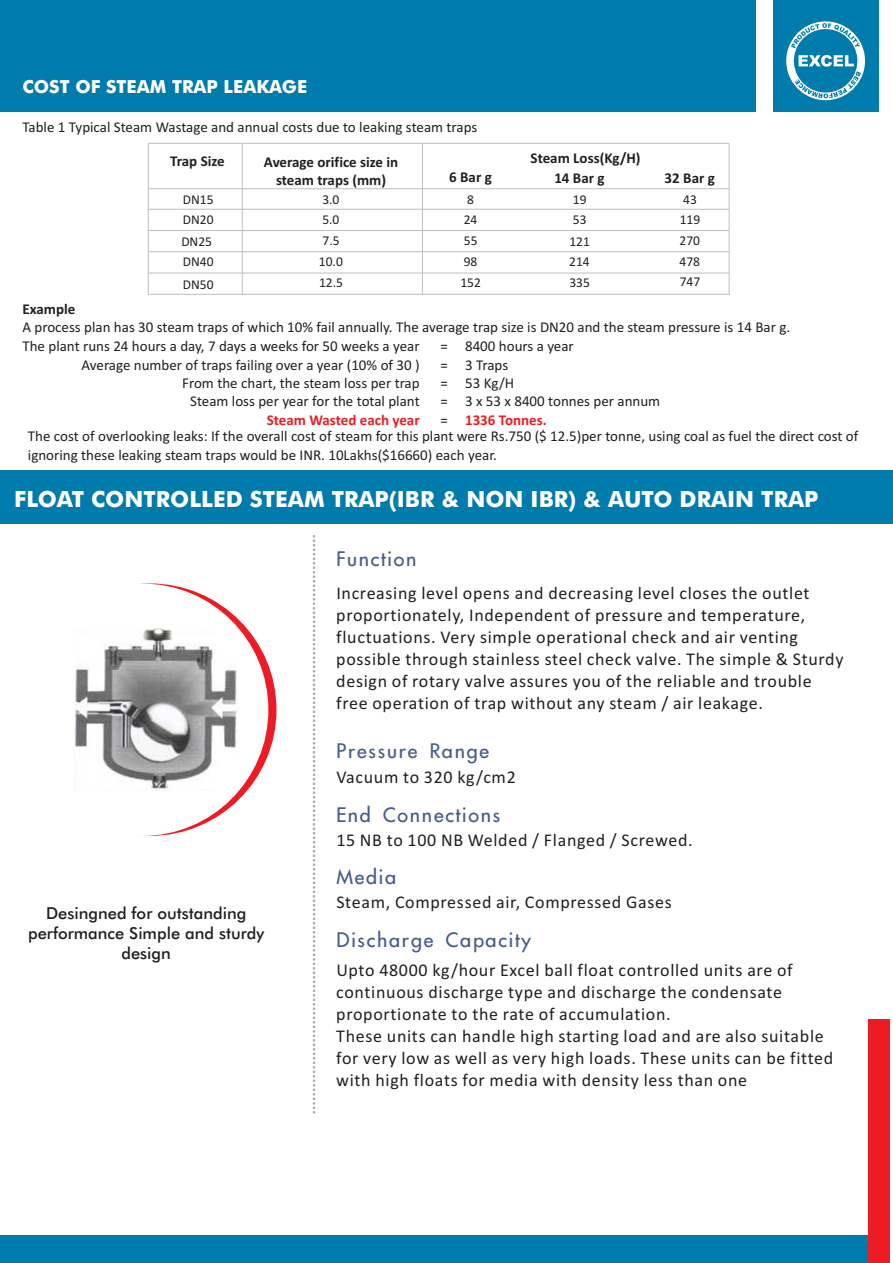
<style>
.page{position:relative;width:893px;height:1263px;background:#fff}
.page>*{position:absolute;margin:0;border:0;box-sizing:border-box;transform-origin:0 0}
.t1{font:700 22.35px "Futura BT";color:#fff}
.t2{font:21px "Intrepid";letter-spacing:.085em;color:#485e88}
.t3{font:18px/21.9px "Calibri";letter-spacing:.035em;color:#231f20}
.t4{font:700 18px "Futura BT";color:#fff}
.t5{font:500 16.5px/19.8px "Futura BT";color:#231f20;text-align:center}
.t6{font:15px/18.3px "Calibri";color:#231f20}
.t7{font:700 15px/18.3px "Calibri";color:#231f20;text-align:center}
.t8{font:700 15px "Calibri";color:#ed1c24}
.t9{font:13.5px/22.6px "Calibri";color:#231f20}
.s1{font-weight:700;color:#ed1c24}
</style>
<div class="page">
<div style="left:0;top:1236px;width:890px;height:27px;background:#007cac"></div>
<div style="left:0;top:0;width:755px;height:111px;background:#007cac"></div>
<div style="left:773px;top:0;width:105px;height:111px;background:#007cac"></div>
<svg style="left:786px;top:21px;width:79px;height:80px"></svg>
<div style="left:0;top:470px;width:893px;height:54px;background:#007cac"></div>
<hr style="left:148px;top:188px;width:581px;height:1px;background:#bcbec0">
<hr style="left:148px;top:294px;width:581px;height:1px;background:#bcbec0">
<hr style="left:148px;top:273px;width:581px;height:1px;background:#bcbec0">
<hr style="left:148px;top:251px;width:581px;height:1px;background:#bcbec0">
<hr style="left:148px;top:230px;width:581px;height:1px;background:#bcbec0">
<hr style="left:148px;top:209px;width:581px;height:1px;background:#bcbec0">
<hr style="left:148px;top:143px;width:581px;height:1px;background:#bcbec0">
<hr style="left:242px;top:143px;width:1px;height:151px;background:#bcbec0">
<hr style="left:422px;top:144px;width:1px;height:151px;background:#bcbec0">
<hr style="left:729px;top:144px;width:1px;height:151px;background:#bcbec0">
<hr style="left:148px;top:143px;width:1px;height:151px;background:#bcbec0">
<div style="left:868px;top:1019px;width:22px;height:244px;background:#ed1c24"></div>
<svg style="left:313px;top:535px;width:2px;height:578px"></svg>
<svg style="left:24px;top:583px;width:252px;height:253px;background:#ed2930"></svg>
<div style="left:16px;top:583px;width:252px;height:253px;background:#fff;border-radius:50%"></div>
<img style="left:74px;top:628px;width:163px;height:161px">
<p class="t4" style="left:23px;top:79px;width:286px">COST OF STEAM TRAP LEAKAGE</p>
<p class="t6" style="left:22px;top:119px;width:456px">Table 1 Typical Steam Wastage and annual costs due to leaking steam traps</p>
<p class="t7" style="left:170px;top:153px;width:56px">Trap Size</p>
<p class="t7" style="left:264px;top:154px;width:136px">Average orifice size in steam traps (mm)</p>
<p class="t7" style="left:531px;top:150px;width:112px">Steam Loss(Kg/H)</p>
<p class="t7" style="left:449px;top:169px;width:44px">6 Bar g</p>
<p class="t7" style="left:554px;top:170px;width:52px">14 Bar g</p>
<p class="t7" style="left:665px;top:170px;width:52px">32 Bar g</p>
<p class="t7" style="left:22px;top:301px;width:54px">Example</p>
<p class="t9" style="left:183px;top:189px;width:32px">DN15</p>
<p class="t9" style="left:322px;top:189px;width:19px">3.0</p>
<p class="t9" style="left:467px;top:189px;width:8px">8</p>
<p class="t9" style="left:573px;top:189px;width:15px">19</p>
<p class="t9" style="left:683px;top:189px;width:15px">43</p>
<p class="t9" style="left:322px;top:210px;width:19px">5.0</p>
<p class="t9" style="left:464px;top:210px;width:15px">24</p>
<p class="t9" style="left:573px;top:210px;width:15px">53</p>
<p class="t9" style="left:680px;top:209px;width:22px">119</p>
<p class="t9" style="left:322px;top:231px;width:19px">7.5</p>
<p class="t9" style="left:464px;top:231px;width:15px">55</p>
<p class="t9" style="left:569px;top:231px;width:22px">121</p>
<p class="t9" style="left:680px;top:231px;width:22px">270</p>
<p class="t9" style="left:319px;top:252px;width:25px">10.0</p>
<p class="t9" style="left:464px;top:252px;width:15px">98</p>
<p class="t9" style="left:569px;top:252px;width:22px">214</p>
<p class="t9" style="left:680px;top:251px;width:22px">478</p>
<p class="t9" style="left:319px;top:272px;width:25px">12.5</p>
<p class="t9" style="left:460px;top:272px;width:22px">152</p>
<p class="t9" style="left:569px;top:272px;width:22px">335</p>
<p class="t9" style="left:680px;top:272px;width:22px">747</p>
<p class="t9" style="left:183px;top:210px;width:32px">DN20</p>
<p class="t9" style="left:183px;top:252px;width:32px">DN40<br>DN50</p>
<p class="t9" style="left:181px;top:231px;width:32px">DN25</p>
<p class="t6" style="left:22px;top:319px;width:769px">A process plan has 30 steam traps of which 10% fail annually. The average trap size is DN20 and the steam pressure is 14 Bar g.</p>
<p class="t6" style="left:22px;top:338px;width:399px;text-align:right">The plant runs 24 hours a day, 7 days a weeks for 50 weeks a year Average number of traps failing over a year (10% of 30 )<br>From the chart, the steam loss per trap<br>Steam loss per year for the total plant</p>
<p class="t8" style="left:267px;top:413px;width:154px">Steam Wasted each year</p>
<p class="t6" style="left:441px;top:338px;width:221px">= 8400 hours a year<br>= 3 Traps<br>= 53 Kg/H<br>= 3 x 53 x 8400 tonnes per annum = <span class="s1">1336 Tonnes.</span></p>
<p class="t6" style="left:28px;top:428px;width:832px">The cost of overlooking leaks: If the overall cost of steam for this plant were Rs.750 ($ 12.5)per tonne, using coal as fuel the direct cost of ignoring these leaking steam traps would be INR. 10Lakhs($16660) each year.</p>
<p class="t1" style="left:14px;top:490px;width:805px">FLOAT CONTROLLED STEAM TRAP(IBR &amp; NON IBR) &amp; AUTO DRAIN TRAP</p>
<p class="t2" style="left:336px;top:547px;width:82px">Function</p>
<p class="t3" style="left:336px;top:583px;width:509px">Increasing level opens and decreasing level closes the outlet proportionately, Independent of pressure and temperature, fluctuations. Very simple operational check and air venting possible through stainless steel check valve. The simple &amp; Sturdy design of rotary valve assures you of the reliable and trouble free operation of trap without any steam / air leakage.</p>
<p class="t2" style="left:336px;top:738px;width:154px">Pressure Range</p>
<p class="t3" style="left:336px;top:767px;width:181px">Vacuum to 320 kg/cm2</p>
<p class="t2" style="left:336px;top:803px;width:166px">End Connections</p>
<p class="t3" style="left:336px;top:831px;width:358px">15 NB to 100 NB Welded / Flanged / Screwed.</p>
<p class="t5" style="left:28px;top:905px;width:238px">Desingned for outstanding performance Simple and sturdy design</p>
<p class="t2" style="left:336px;top:864px;width:61px">Media</p>
<p class="t3" style="left:336px;top:892px;width:337px">Steam, Compressed air, Compressed Gases</p>
<p class="t2" style="left:336px;top:928px;width:196px">Discharge Capacity</p>
<p class="t3" style="left:336px;top:961px;width:498px">Upto 48000 kg/hour Excel ball float controlled units are of continuous discharge type and discharge the condensate proportionate to the rate of accumulation.<br>These units can handle high starting load and are also suitable for very low as well as very high loads. These units can be fitted with high floats for media with density less than one</p>
</div>
